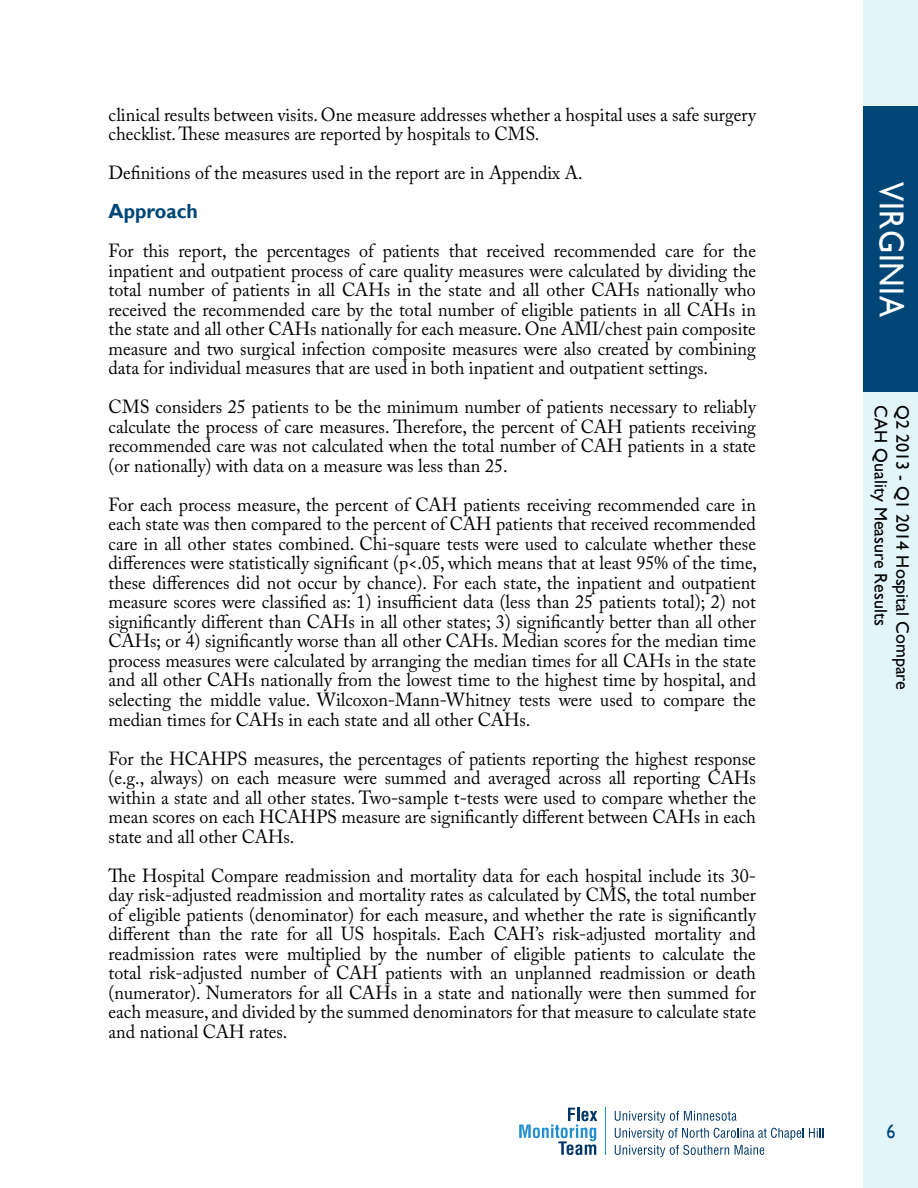
<style>
.page{position:relative;width:918px;height:1188px;background:#fff}
.page>*{position:absolute;margin:0;border:0;box-sizing:border-box;transform-origin:0 0}
.t1{font:34.65px "Gill Sans";letter-spacing:.02em;color:#fff;scale:.91 1}
.t2{font:700 20.4px "Gill Sans";color:#004677;scale:.95 1}
.t3{font:19.8px "Gill Sans";color:#004677;scale:.91 1}
.t4{font:18.9px/19.5px "Adobe Caslon Pro";color:#000;text-align:justify;scale:.95 1}
.t5{font:18px "Gill Sans";color:#000}
</style>
<div class="page">
<div style="left:864px;top:0;width:54px;height:1188px;background:#e2f5fb"></div>
<div style="left:864px;top:107px;width:54px;height:285px;background:#004677"></div>
<svg style="left:519px;top:1108px;width:78px;height:47px"></svg>
<svg style="left:615px;top:1111px;width:209px;height:46px"></svg>
<hr style="left:605px;top:1108px;width:1px;height:47px;background:#238fce">
<p class="t4" style="left:109px;top:105px;width:683px">clinical results between visits. One measure addresses whether a hospital uses a safe surgery checklist. These measures are reported by hospitals to CMS.</p>
<p class="t4" style="left:109px;top:163px;width:500px">Definitions of the measures used in the report are in Appendix A.</p>
<p class="t2" style="left:109px;top:199px;width:95px">Approach</p>
<p class="t4" style="left:109px;top:241px;width:683px">For this report, the percentages of patients that received recommended care for the inpatient and outpatient process of care quality measures were calculated by dividing the total number of patients in all CAHs in the state and all other CAHs nationally who received the recommended care by the total number of eligible patients in all CAHs in the state and all other CAHs nationally for each measure. One AMI/chest pain composite measure and two surgical infection composite measures were also created by combining data for individual measures that are used in both inpatient and outpatient settings.</p>
<p class="t4" style="left:109px;top:397px;width:683px">CMS considers 25 patients to be the minimum number of patients necessary to reliably calculate the process of care measures. Therefore, the percent of CAH patients receiving recommended care was not calculated when the total number of CAH patients in a state (or nationally) with data on a measure was less than 25.</p>
<p class="t4" style="left:109px;top:495px;width:684px">For each process measure, the percent of CAH patients receiving recommended care in each state was then compared to the percent of CAH patients that received recommended care in all other states combined. Chi-square tests were used to calculate whether these differences were statistically significant (p&lt;.05, which means that at least 95% of the time, these differences did not occur by chance). For each state, the inpatient and outpatient measure scores were classified as: 1) insufficient data (less than 25 patients total); 2) not significantly different than CAHs in all other states; 3) significantly better than all other CAHs; or 4) significantly worse than all other CAHs. Median scores for the median time process measures were calculated by arranging the median times for all CAHs in the state and all other CAHs nationally from the lowest time to the highest time by hospital, and selecting the middle value. Wilcoxon-Mann-Whitney tests were used to compare the median times for CAHs in each state and all other CAHs.</p>
<p class="t4" style="left:109px;top:748px;width:683px">For the HCAHPS measures, the percentages of patients reporting the highest response (e.g., always) on each measure were summed and averaged across all reporting CAHs within a state and all other states. Two-sample t-tests were used to compare whether the mean scores on each HCAHPS measure are significantly different between CAHs in each state and all other CAHs.</p>
<p class="t4" style="left:109px;top:865px;width:683px">The Hospital Compare readmission and mortality data for each hospital include its 30- day risk-adjusted readmission and mortality rates as calculated by CMS, the total number of eligible patients (denominator) for each measure, and whether the rate is significantly different than the rate for all US hospitals. Each CAH’s risk-adjusted mortality and readmission rates were multiplied by the number of eligible patients to calculate the total risk-adjusted number of CAH patients with an unplanned readmission or death (numerator). Numerators for all CAHs in a state and nationally were then summed for each measure, and divided by the summed denominators for that measure to calculate state and national CAH rates.</p>
<h1 class="t1" style="left:912px;top:182px;width:150px;rotate:90deg">VIRGINIA</h1>
<p class="t5" style="left:891px;top:405px;width:222px;rotate:90deg">CAH Quality Measure Results</p>
<p class="t5" style="left:913px;top:405px;width:286px;rotate:90deg">Q2 2013 - Q1 2014 Hospital Compare</p>
<p class="t3" style="left:886px;top:1120px;width:11px">6</p>
</div>
